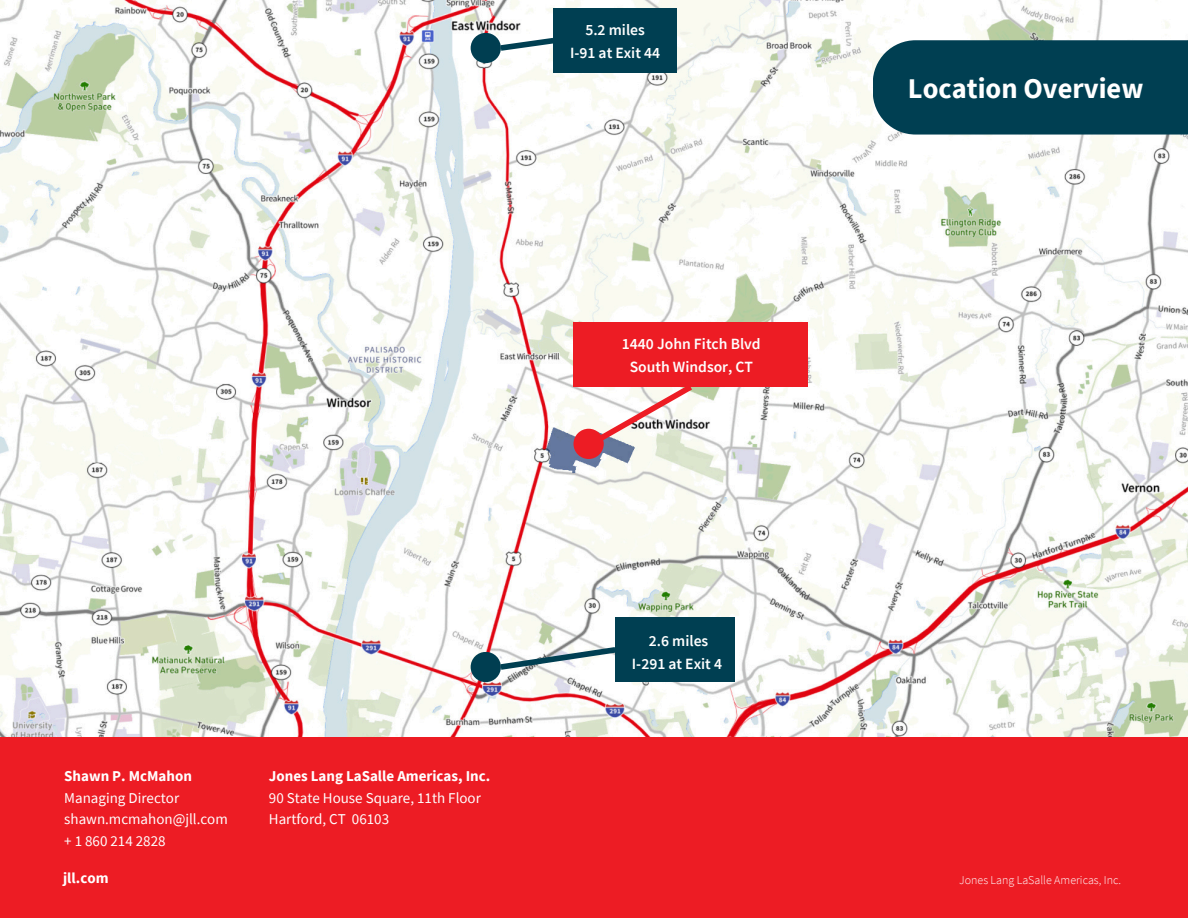
<style>
.page{position:relative;width:1188px;height:918px;background:#fff}
.page>*{position:absolute;margin:0;border:0;box-sizing:border-box;transform-origin:0 0}
.t1{font:700 28.5px "Source Sans Pro";color:#fff}
.t2{font:600 15.6px/22.5px "Source Sans Pro";color:#fefefe;text-align:center}
.t3{font:15px/21.3px "Source Sans Pro";color:#fff}
.t4{font:700 15px "Source Sans Pro";color:#fff}
.t5{font:300 12px "Source Sans Pro";color:#fff}
.s1{font-weight:700}
</style>
<div class="page">
<div style="left:0;top:736px;width:1188px;height:182px;background:#ed1c24"></div>
<img style="left:0;top:0;width:1188px;height:737px">
<div style="left:873px;top:40px;width:315px;height:95px;background:#003f52"></div>
<div style="left:573px;top:322px;width:235px;height:65px;background:#ed1c24"></div>
<div style="left:573px;top:429px;width:31px;height:30px;background:#ed1c24;border-radius:50%"></div>
<svg style="left:587px;top:387px;width:111px;height:62px"></svg>
<div style="left:553px;top:8px;width:124px;height:65px;background:#003f52"></div>
<div style="left:471px;top:33px;width:30px;height:30px;background:#003e51;border-radius:50%"></div>
<svg style="left:495px;top:34px;width:58px;height:20px"></svg>
<div style="left:615px;top:618px;width:119px;height:64px;background:#003f52"></div>
<div style="left:471px;top:652px;width:30px;height:30px;background:#003e51;border-radius:50%"></div>
<svg style="left:495px;top:643px;width:120px;height:30px"></svg>
<h2 class="t2" style="left:570px;top:18px;width:92px">5.2 miles<br>I-91 at Exit 44</h2>
<h3 class="t2" style="left:622px;top:332px;width:140px">1440 John Fitch Blvd<br>South Windsor, CT</h3>
<p class="t2" style="left:632px;top:629px;width:92px">2.6 miles<br>I-291 at Exit 4</p>
<h3 class="t1" style="left:908px;top:69px;width:237px">Location Overview</h3>
<h2 class="t3" style="left:64px;top:765px;width:165px"><span class="s1">Shawn P. McMahon<br></span>Managing Director shawn.mcmahon@jll.com + 1 860 214 2828</h2>
<h1 class="t3" style="left:269px;top:765px;width:223px"><span class="s1">Jones Lang LaSalle Americas, Inc.<br></span>90 State House Square, 11th Floor<br>Hartford, CT 06103</h1>
<h2 class="t4" style="left:63px;top:868px;width:47px">jll.com</h2>
<h2 class="t5" style="left:959px;top:872px;width:163px">Jones Lang LaSalle Americas, Inc.</h2>
</div>
